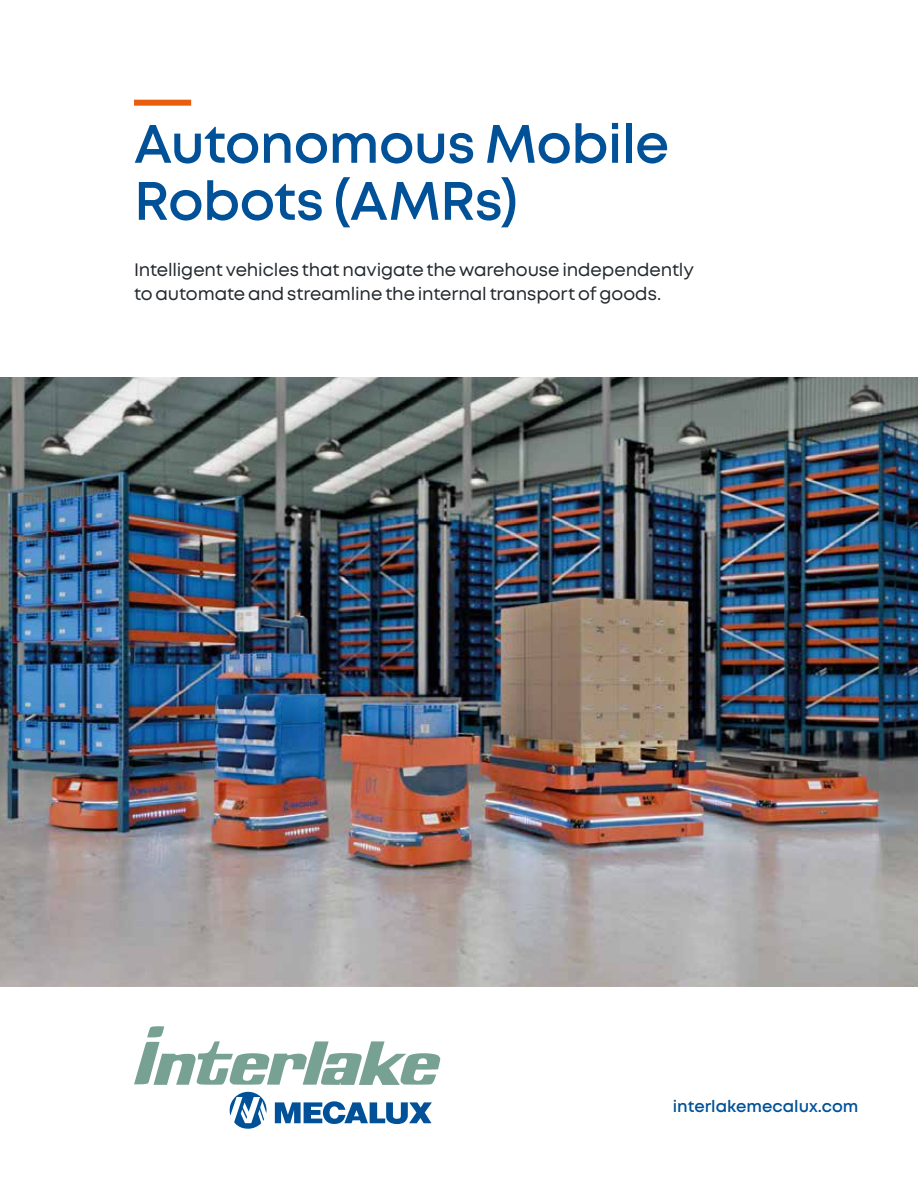
<style>
.page{position:relative;width:918px;height:1188px;background:#fff}
.page>*{position:absolute;margin:0;border:0;box-sizing:border-box;transform-origin:0 0}
.t1{font:600 54px/57px "Mont";letter-spacing:-.01em;color:#005198}
.t2{font:18px/24px "Mont";letter-spacing:-.005em;color:#23292e}
.t3{font:600 16.5px "Mont";color:#005198}
</style>
<div class="page">
<img style="left:0;top:378px;width:918px;height:609px">
<div style="left:134px;top:100px;width:57px;height:6px;background:#e95d0f"></div>
<svg style="left:229px;top:1092px;width:38px;height:37px"></svg>
<svg style="left:275px;top:1101px;width:157px;height:24px"></svg>
<svg style="left:134px;top:1026px;width:307px;height:59px"></svg>
<h1 class="t1" style="left:134px;top:116px;width:537px">Autonomous Mobile<br>Robots (AMRs)</h1>
<p class="t2" style="left:134px;top:258px;width:561px">Intelligent vehicles that navigate the warehouse independently to automate and streamline the internal transport of goods.</p>
<p class="t3" style="left:673px;top:1095px;width:187px">interlakemecalux.com</p>
</div>
